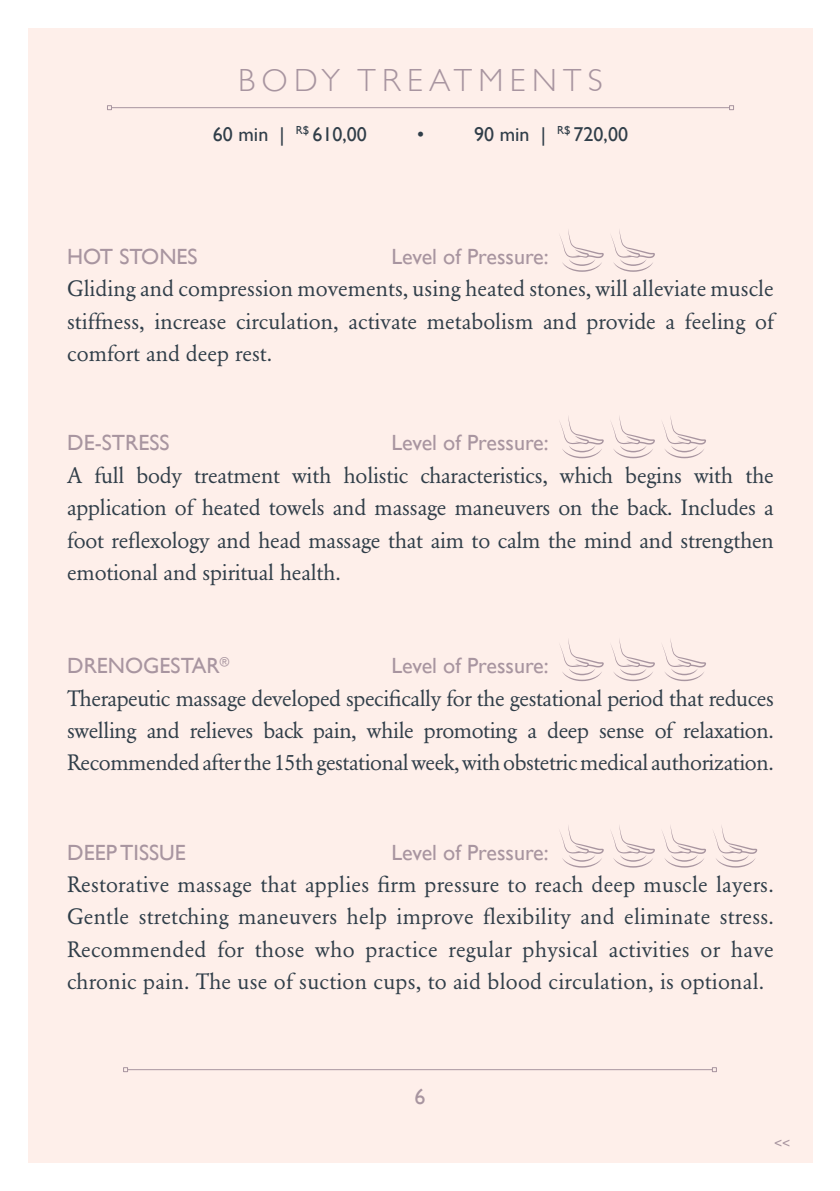
<style>
.page{position:relative;width:840px;height:1191px;background:#fff}
.page>*{position:absolute;margin:0;border:0;box-sizing:border-box;transform-origin:0 0}
.t1{font:300 32px "Gill Sans";letter-spacing:.2em;color:#a895a0}
.t2{font:22px/32.4px "Garamond BE";letter-spacing:-.01em;color:#303e49;text-align:justify}
.t3{font:22px "Gill Sans";color:#a895a0}
.t4{font:20px "Gill Sans";color:#303e49}
.t5{font:14px "Gill Sans";color:#a895a0}
</style>
<div class="page">
<div style="left:28px;top:28px;width:784px;height:1134px;background:#feefea"></div>
<hr style="left:127px;top:1069px;width:585px;height:1px;background:#a895a0">
<svg style="left:123px;top:1067px;width:5px;height:5px"></svg>
<svg style="left:711px;top:1067px;width:5px;height:5px"></svg>
<svg style="left:560px;top:230px;width:43px;height:42px"></svg>
<svg style="left:611px;top:230px;width:43px;height:42px"></svg>
<svg style="left:560px;top:416px;width:43px;height:42px"></svg>
<svg style="left:611px;top:416px;width:43px;height:42px"></svg>
<svg style="left:662px;top:416px;width:43px;height:42px"></svg>
<svg style="left:560px;top:639px;width:43px;height:42px"></svg>
<svg style="left:611px;top:639px;width:43px;height:42px"></svg>
<svg style="left:662px;top:639px;width:43px;height:42px"></svg>
<svg style="left:560px;top:826px;width:43px;height:41px"></svg>
<svg style="left:611px;top:826px;width:43px;height:41px"></svg>
<svg style="left:662px;top:826px;width:43px;height:41px"></svg>
<svg style="left:713px;top:826px;width:43px;height:41px"></svg>
<hr style="left:111px;top:107px;width:618px;height:1px;background:#a895a0">
<svg style="left:107px;top:105px;width:5px;height:5px"></svg>
<svg style="left:728px;top:105px;width:5px;height:5px"></svg>
<h1 class="t1" style="left:238px;top:55px;width:366px">BODY TREATMENTS</h1>
<p class="t4" style="left:213px;top:123px;width:155px">60 min | <sup>R$</sup> 610,00</p>
<p class="t4" style="left:417px;top:123px;width:9px">•</p>
<p class="t4" style="left:474px;top:123px;width:155px">90 min | <sup>R$</sup> 720,00</p>
<p class="t3" style="left:67px;top:243px;width:132px">HOT STONES</p>
<p class="t3" style="left:391px;top:243px;width:158px">Level of Pressure:</p>
<p class="t2" style="left:67px;top:272px;width:708px">Gliding and compression movements, using heated stones, will alleviate muscle stiffness, increase circulation, activate metabolism and provide a feeling of comfort and deep rest.</p>
<p class="t3" style="left:67px;top:430px;width:104px">DE-STRESS</p>
<p class="t3" style="left:391px;top:430px;width:158px">Level of Pressure:</p>
<p class="t2" style="left:67px;top:459px;width:708px">A full body treatment with holistic characteristics, which begins with the application of heated towels and massage maneuvers on the back. Includes a foot reflexology and head massage that aim to calm the mind and strengthen emotional and spiritual health.</p>
<p class="t3" style="left:67px;top:653px;width:163px">DRENOGESTAR<sup>®</sup></p>
<p class="t3" style="left:391px;top:653px;width:158px">Level of Pressure:</p>
<p class="t2" style="left:67px;top:682px;width:708px">Therapeutic massage developed specifically for the gestational period that reduces swelling and relieves back pain, while promoting a deep sense of relaxation.<br>Recommended after the 15th gestational week, with obstetric medical authorization.</p>
<p class="t3" style="left:67px;top:839px;width:120px">DEEP TISSUE</p>
<p class="t3" style="left:391px;top:839px;width:158px">Level of Pressure:</p>
<p class="t2" style="left:67px;top:868px;width:707px">Restorative massage that applies firm pressure to reach deep muscle layers.<br>Gentle stretching maneuvers help improve flexibility and eliminate stress.<br>Recommended for those who practice regular physical activities or have chronic pain. The use of suction cups, to aid blood circulation, is optional.</p>
<p class="t3" style="left:414px;top:1083px;width:12px">6</p>
<p class="t5" style="left:773px;top:1134px;width:18px">&lt;&lt;</p>
</div>
